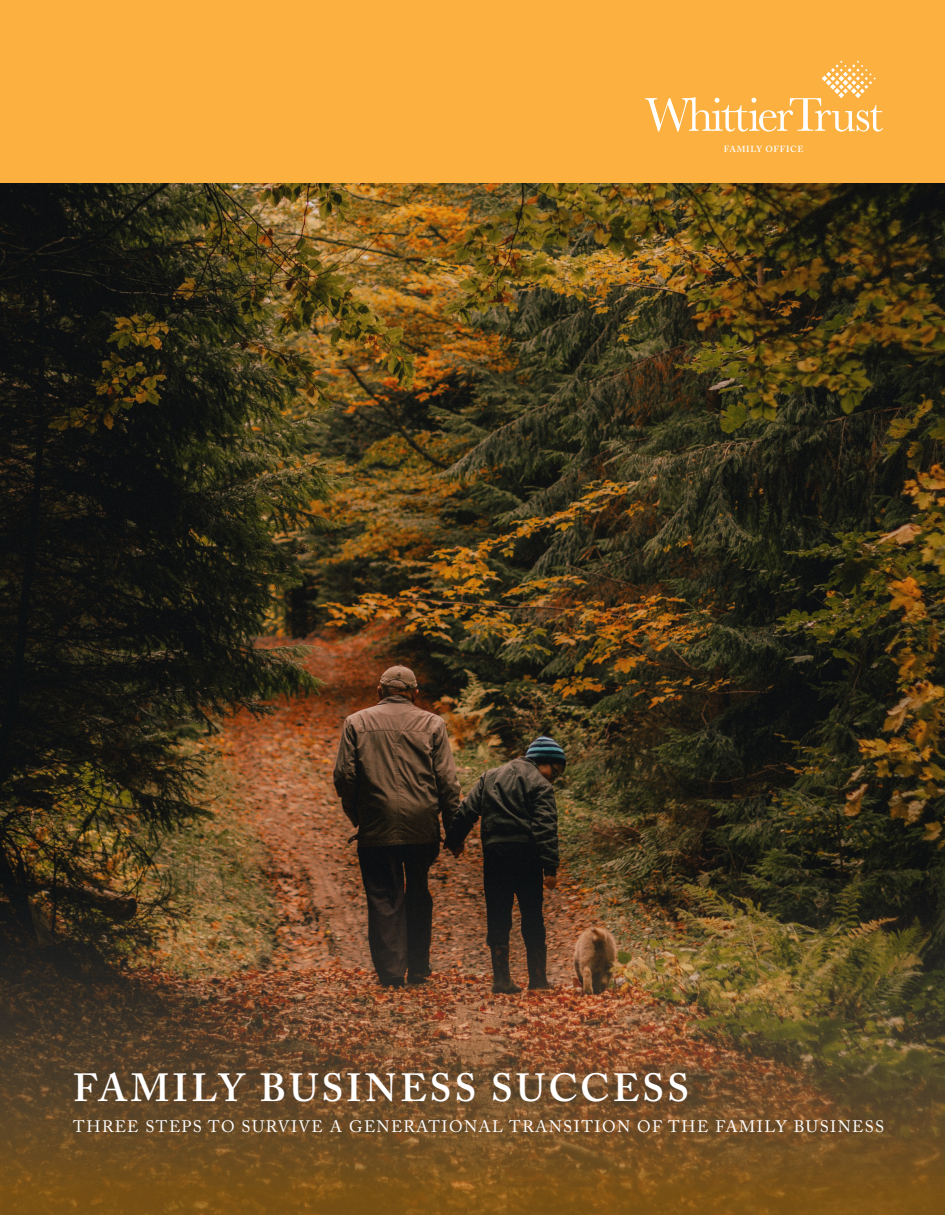
<style>
.page{position:relative;width:945px;height:1215px;background:#fff}
.page>*{position:absolute;margin:0;border:0;box-sizing:border-box;transform-origin:0 0}
.t1{font:600 39px "Adobe Caslon Pro";letter-spacing:.085em;color:#fff}
.t2{font:16.5px "Adobe Caslon Pro";letter-spacing:.085em;color:#fff}
.t3{font:600 8.85px "Adobe Caslon Pro";letter-spacing:.075em;color:#fff}
</style>
<div class="page">
<img style="left:0;top:183px;width:945px;height:1032px">
<div style="left:0;top:0;width:945px;height:183px;background:#fbb03f"></div>
<svg style="left:645px;top:61px;width:238px;height:71px"></svg>
<p class="t3" style="left:724px;top:143px;width:81px">FAMILY OFFICE</p>
<h1 class="t1" style="left:73px;top:1065px;width:617px">FAMILY BUSINESS SUCCESS</h1>
<p class="t2" style="left:73px;top:1117px;width:813px">THREE STEPS TO SURVIVE A GENERATIONAL TRANSITION OF THE FAMILY BUSINESS</p>
</div>
